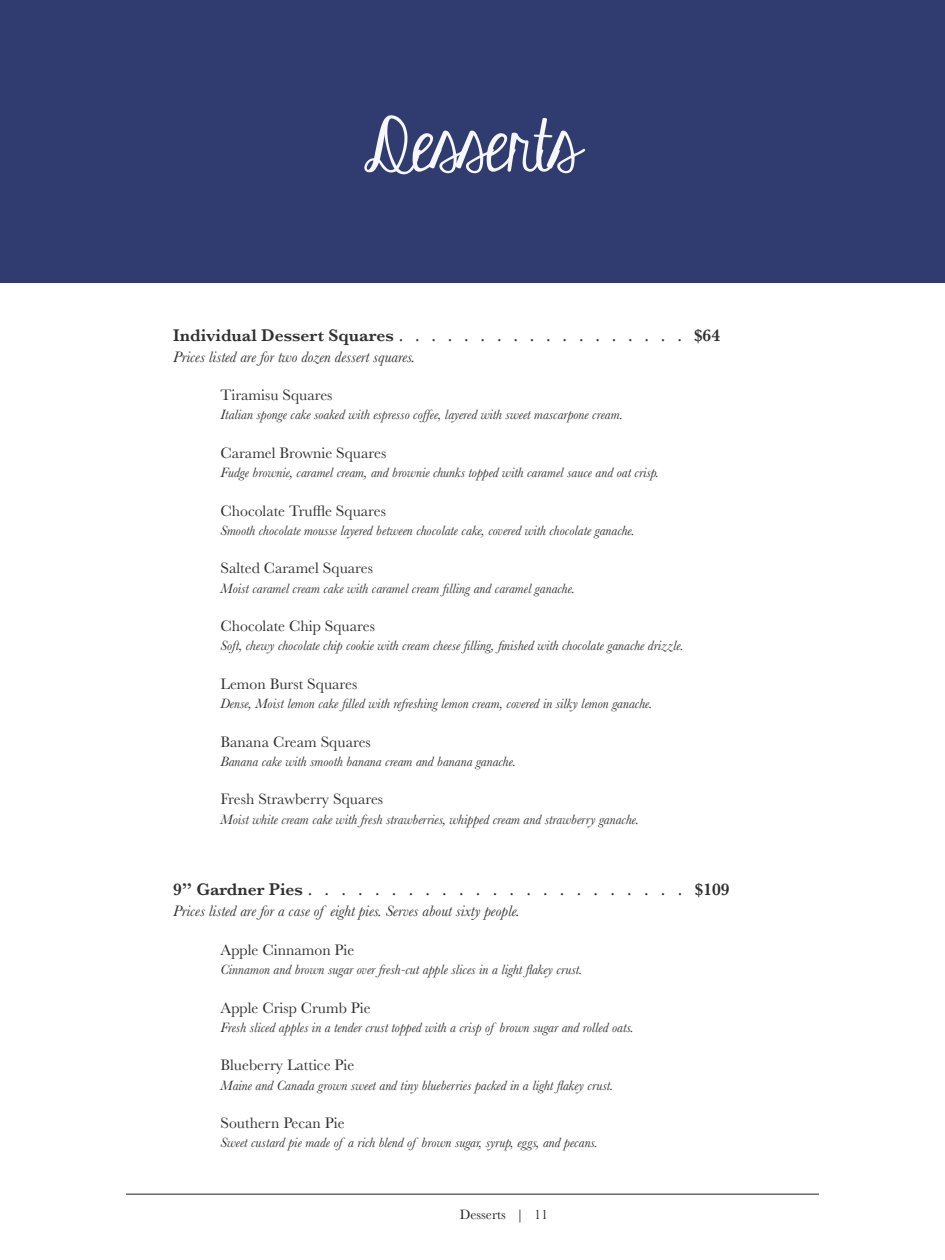
<style>
.page{position:relative;width:945px;height:1260px;background:#fff}
.page>*{position:absolute;margin:0;border:0;box-sizing:border-box;transform-origin:0 0}
.t1{font:75.6px "KG Eyes Wide Open";letter-spacing:-.03em;color:#f7f8fc;scale:1.11 1}
.t2{font:600 17.5px "Baskerville";color:#312f30}
.t3{font:15.75px "Baskerville";color:#312f30}
.t4{font:italic 15.75px "Baskerville";color:#312f30}
.t5{font:italic 14px "Baskerville";color:#312f30}
.t6{font:600 14px "Baskerville";color:#312f30}
.t7{font:14px "Baskerville";color:#231f20}
.s1{font-size:14px}
.s2{font-size:17.5px}
</style>
<div class="page">
<hr style="left:126px;top:1194px;width:693px;height:1px;background:#231f20">
<div style="left:0;top:0;width:945px;height:282px;background:#303c70"></div>
<h1 class="t1" style="left:365px;top:107px;width:195px">Desserts</h1>
<p class="t2" style="left:173px;top:325px;width:548px">Individual Dessert Squares <span class="s1">. . . . . . . . . . . . . . . . . .</span> $64</p>
<p class="t4" style="left:173px;top:348px;width:244px">Prices listed are for two dozen dessert squares.</p>
<p class="t3" style="left:220px;top:386px;width:114px">Tiramisu Squares</p>
<p class="t5" style="left:220px;top:407px;width:404px">Italian sponge cake soaked with espresso coffee, layered with sweet mascarpone cream.</p>
<p class="t3" style="left:220px;top:444px;width:167px">Caramel Brownie Squares</p>
<p class="t5" style="left:220px;top:465px;width:440px">Fudge brownie, caramel cream, and brownie chunks topped with caramel sauce and oat crisp.</p>
<p class="t3" style="left:220px;top:502px;width:167px">Chocolate Truffle Squares</p>
<p class="t5" style="left:220px;top:523px;width:416px">Smooth chocolate mousse layered between chocolate cake, covered with chocolate ganache.</p>
<p class="t3" style="left:220px;top:559px;width:154px">Salted Caramel Squares</p>
<p class="t5" style="left:220px;top:580px;width:356px">Moist caramel cream cake with caramel cream filling and caramel ganache.</p>
<p class="t3" style="left:220px;top:617px;width:156px">Chocolate Chip Squares</p>
<p class="t5" style="left:220px;top:638px;width:465px">Soft, chewy chocolate chip cookie with cream cheese filling, finished with chocolate ganache drizzle.</p>
<p class="t3" style="left:220px;top:675px;width:138px">Lemon Burst Squares</p>
<p class="t5" style="left:220px;top:696px;width:434px">Dense, Moist lemon cake filled with refreshing lemon cream, covered in silky lemon ganache.</p>
<p class="t3" style="left:220px;top:733px;width:152px">Banana Cream Squares</p>
<p class="t5" style="left:220px;top:754px;width:297px">Banana cake with smooth banana cream and banana ganache.</p>
<p class="t3" style="left:220px;top:790px;width:164px">Fresh Strawberry Squares</p>
<p class="t5" style="left:220px;top:811px;width:420px">Moist white cream cake with fresh strawberries, whipped cream and strawberry ganache.</p>
<p class="t6" style="left:173px;top:883px;width:558px"><span class="s2">9” Gardner Pies</span>.......................<span class="s2">$109</span></p>
<p class="t4" style="left:173px;top:903px;width:348px">Prices listed are for a case of eight pies. Serves about sixty people.</p>
<p class="t3" style="left:220px;top:941px;width:135px">Apple Cinnamon Pie</p>
<p class="t5" style="left:220px;top:962px;width:364px">Cinnamon and brown sugar over fresh-cut apple slices in a light flakey crust.</p>
<p class="t3" style="left:220px;top:999px;width:152px">Apple Crisp Crumb Pie</p>
<p class="t5" style="left:220px;top:1020px;width:415px">Fresh sliced apples in a tender crust topped with a crisp of brown sugar and rolled oats.</p>
<p class="t3" style="left:220px;top:1056px;width:135px">Blueberry Lattice Pie</p>
<p class="t5" style="left:220px;top:1077px;width:395px">Maine and Canada grown sweet and tiny blueberries packed in a light flakey crust.</p>
<p class="t3" style="left:220px;top:1114px;width:126px">Southern Pecan Pie</p>
<p class="t5" style="left:220px;top:1135px;width:379px">Sweet custard pie made of a rich blend of brown sugar, syrup, eggs, and pecans.</p>
<p class="t7" style="left:460px;top:1206px;width:90px">Desserts | 11</p>
</div>
